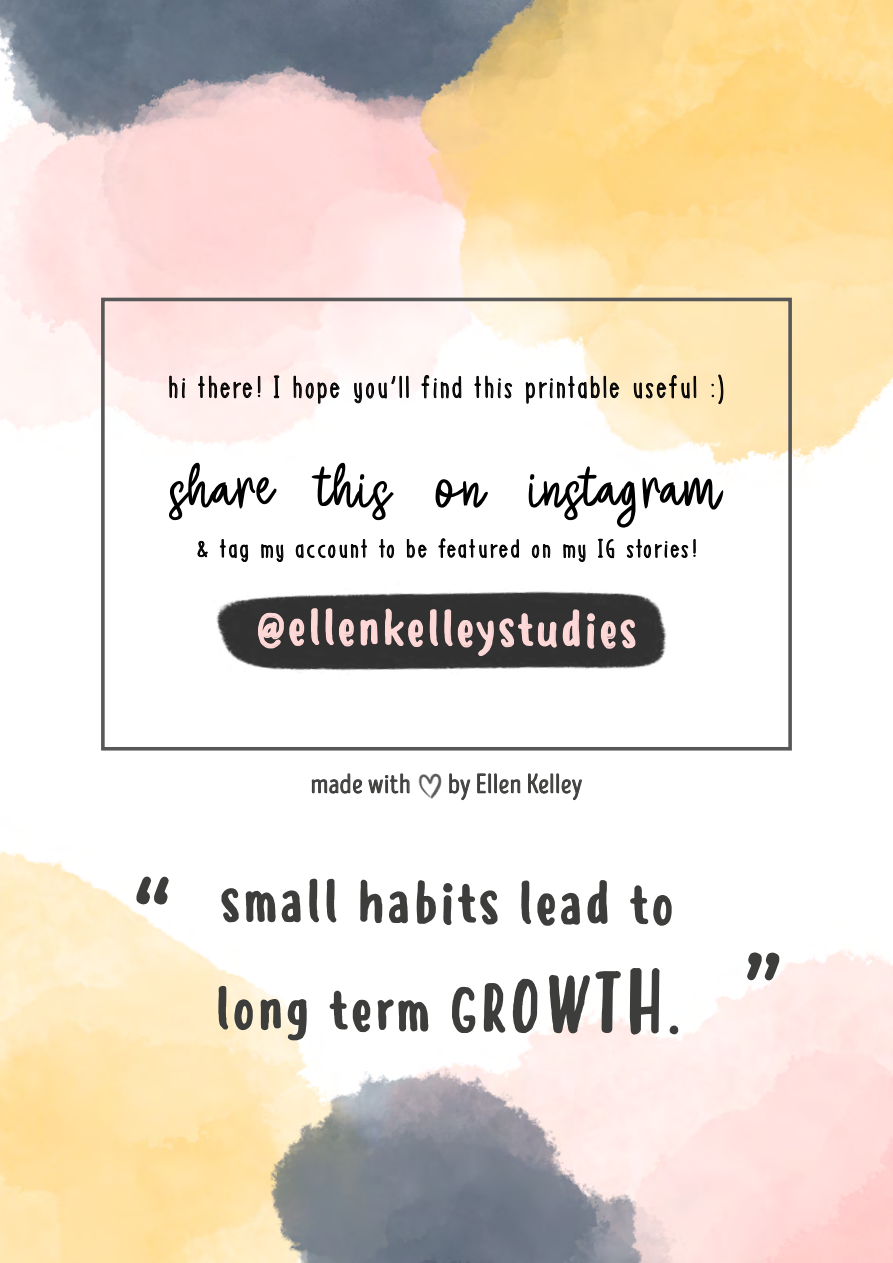
<style>
.page{position:relative;width:893px;height:1263px;background:#fff}
.page>*{position:absolute;margin:0;border:0;box-sizing:border-box;transform-origin:0 0}
.t1{font:75.3px "Belle Ame";letter-spacing:.01em;color:#000}
.t2{font:58.8px/108.9px "Hastoler";color:#3d3d3c}
.t3{font:49.5px "Hastoler";color:#ffd9d7}
.t4{font:500 27px "MRF Lemonberry Sans";letter-spacing:.07em;color:#000}
.t5{font:27px "Intro Head R Base";letter-spacing:.02em;color:#3d3d3c}
.t6{font:500 22.5px "MRF Lemonberry Sans";letter-spacing:.08em;color:#000;scale:1.07 1}
.s1{font-size:66px}
.s2{font-size:72px}
.s3{font-size:78px}
.s4{font-size:84px}
.s5{font-size:90px}
</style>
<div class="page">
<img style="left:0;top:0;width:893px;height:1263px">
<div style="left:101px;top:298px;width:691px;height:452px;border:4px solid #585858"></div>
<img style="left:207px;top:571px;width:10px;height:116px">
<svg style="left:169px;top:375px;width:16px;height:43px"></svg>
<svg style="left:198px;top:375px;width:63px;height:69px;background:#eadcd9"></svg>
<svg style="left:273px;top:375px;width:7px;height:24px"></svg>
<svg style="left:293px;top:375px;width:47px;height:43px"></svg>
<svg style="left:354px;top:360px;width:55px;height:80px"></svg>
<svg style="left:421px;top:374px;width:41px;height:70px"></svg>
<svg style="left:474px;top:375px;width:38px;height:43px"></svg>
<svg style="left:525px;top:375px;width:95px;height:69px"></svg>
<svg style="left:633px;top:360px;width:64px;height:80px;background:#eddbb7"></svg>
<svg style="left:711px;top:374px;width:12px;height:31px"></svg>
<svg style="left:197px;top:540px;width:11px;height:23px"></svg>
<svg style="left:217px;top:482px;width:479px;height:781px"></svg>
<img style="left:417px;top:771px;width:26px;height:30px">
<svg style="left:136px;top:876px;width:34px;height:29px"></svg>
<svg style="left:746px;top:951px;width:34px;height:30px"></svg>
<p class="t4" style="left:168px;top:370px;width:558px">hi there! I hope you’ll find this printable useful :)</p>
<h1 class="t1" style="left:171px;top:440px;width:552px">share this on instagram</h1>
<p class="t6" style="left:196px;top:534px;width:470px">&amp; tag my account to be featured on my IG stories!</p>
<h3 class="t3" style="left:257px;top:598px;width:382px;rotate:1deg">@ellenkelleystudies</h3>
<p class="t5" style="left:311px;top:769px;width:101px">made with</p>
<p class="t5" style="left:448px;top:769px;width:136px">by Ellen Kelley</p>
<h2 class="t2" style="left:218px;top:845px;width:464px;rotate:1deg">small habits lead to long term G<span class="s1">R</span><span class="s2">O</span><span class="s3">W</span><span class="s4">T</span><span class="s5">H</span>.</h2>
</div>
